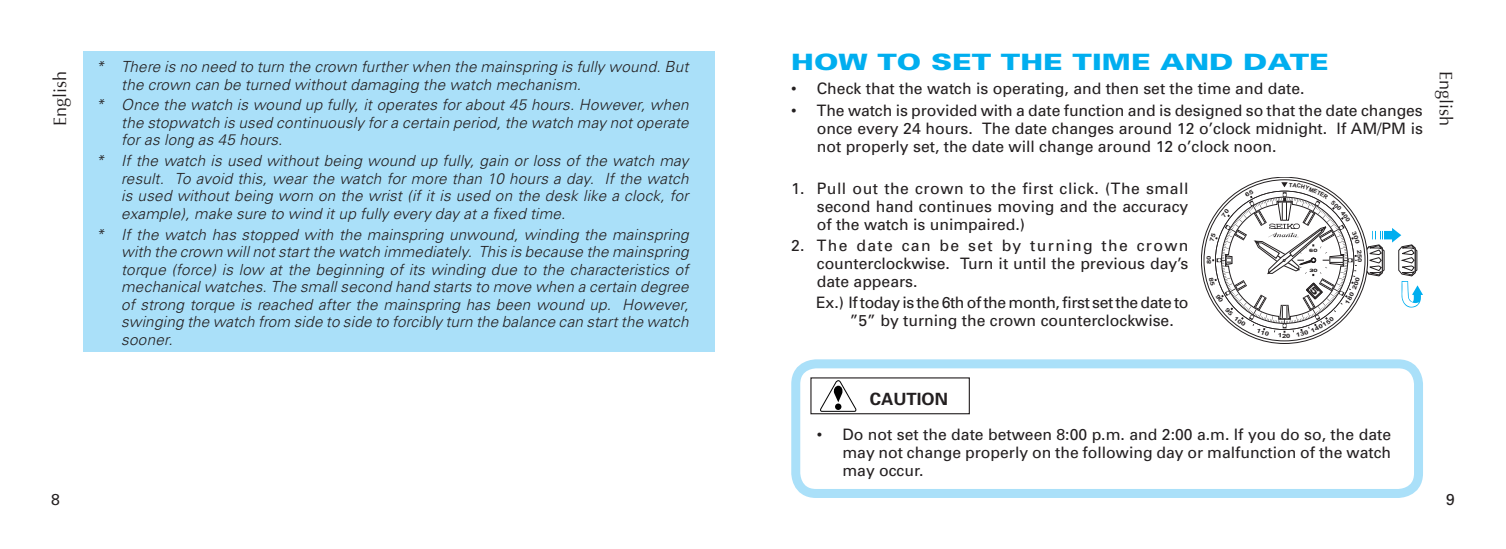
<style>
.page{position:relative;width:1506px;height:549px;background:#fff}
.page>*{position:absolute;margin:0;border:0;box-sizing:border-box;transform-origin:0 0}
.t1{font:900 22.5px "Univers";color:#00aeef;scale:1.3 1}
.t2{font:18px "Optima";color:#231f20}
.t3{font:700 16.88px "Univers";color:#231f20}
.t4{font:15.75px/18px "Univers";color:#231f20;text-align:justify}
.t5{font:italic 300 15.3px/17.6px "Univers";letter-spacing:.015em;color:#231f20}
.t6{font:700 5.85px "Arial";color:#231f20;scale:1.33 1}
.t7{font:800 expanded 4.5px "Helvetica Neue";color:#231f20}
</style>
<div class="page">
<div style="left:83px;top:51px;width:631px;height:300px;background:#aae0f9"></div>
<div style="left:791px;top:359px;width:631px;height:138px;border:9px solid #aae0f9;border-radius:20px"></div>
<div style="left:810px;top:377px;width:159px;height:37px;border:1px solid #231f20"></div>
<svg style="left:820px;top:380px;width:36px;height:31px"></svg>
<svg style="left:1201px;top:177px;width:221px;height:166px"></svg>
<p class="t5" style="left:96px;top:58px;width:594px">* There is no need to turn the crown further when the mainspring is fully wound. But</p>
<h1 class="t1" style="left:791px;top:48px;width:415px">HOW TO SET THE TIME AND DATE</h1>
<p class="t5" style="left:96px;top:74px;width:594px;line-height:20.7px;text-indent:26px">the crown can be turned without damaging the watch mechanism.<br>* Once the watch is wound up fully, it operates for about 45 hours. However, when</p>
<p class="t5" style="left:121px;top:114px;width:569px">the stopwatch is used continuously for a certain period, the watch may not operate for as long as 45 hours.</p>
<p class="t5" style="left:121px;top:152px;width:569px;text-align:justify;text-indent:-26px">* If the watch is used without being wound up fully, gain or loss of the watch may result. To avoid this, wear the watch for more than 10 hours a day. If the watch is used without being worn on the wrist (if it is used on the desk like a clock, for example), make sure to wind it up fully every day at a fixed time.</p>
<p class="t5" style="left:121px;top:225px;width:569px;text-align:justify;text-indent:-25px">* If the watch has stopped with the mainspring unwound, winding the mainspring with the crown will not start the watch immediately. This is because the mainspring torque (force) is low at the beginning of its winding due to the characteristics of mechanical watches. The small second hand starts to move when a certain degree of strong torque is reached after the mainspring has been wound up. However, swinging the watch from side to side to forcibly turn the balance can start the watch sooner.</p>
<p class="t2" style="left:50px;top:126px;width:57px;rotate:-90deg">English</p>
<p class="t2" style="left:1456px;top:71px;width:57px;rotate:90deg">English</p>
<p class="t4" style="left:791px;top:80px;width:514px">• Check that the watch is operating, and then set the time and date.</p>
<p class="t4" style="left:816px;top:101px;width:607px;text-indent:-26px">• The watch is provided with a date function and is designed so that the date changes once every 24 hours. The date changes around 12 o’clock midnight. If AM/PM is not properly set, the date will change around 12 o’clock noon.</p>
<p class="t4" style="left:816px;top:179px;width:373px;text-indent:-26px">1. Pull out the crown to the first click. (The small second hand continues moving and the accuracy of the watch is unimpaired.)</p>
<p class="t4" style="left:816px;top:237px;width:373px;text-indent:-26px">2. The date can be set by turning the crown counterclockwise. Turn it until the previous day’s date appears.</p>
<p class="t4" style="left:849px;top:294px;width:340px;text-indent:-34px">Ex.) If today is the 6th of the month, first set the date to ”5” by turning the crown counterclockwise.</p>
<p class="t7" style="left:1309px;top:247px;width:10px">60</p>
<p class="t7" style="left:1309px;top:267px;width:10px">30</p>
<p class="t6" style="left:1363px;top:258px;width:5px;rotate:90deg">0</p>
<p class="t6" style="left:1281px;top:332px;width:5px">2</p>
<p class="t3" style="left:870px;top:388px;width:79px">CAUTION</p>
<p class="t4" style="left:842px;top:425px;width:550px;text-indent:-26px">• Do not set the date between 8:00 p.m. and 2:00 a.m. If you do so, the date may not change properly on the following day or malfunction of the watch may occur.</p>
</div>
